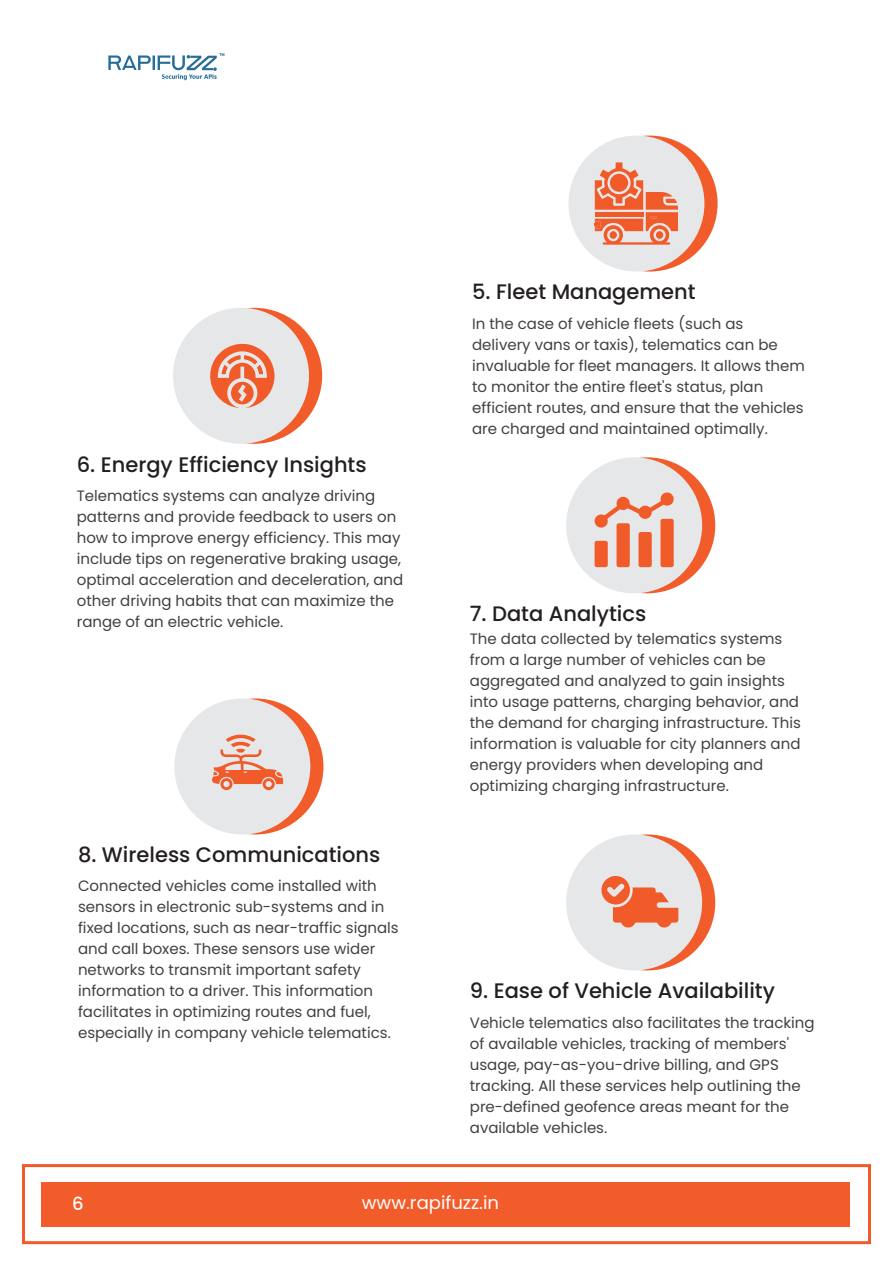
<style>
.page{position:relative;width:893px;height:1263px;background:#fff}
.page>*{position:absolute;margin:0;border:0;box-sizing:border-box;transform-origin:0 0}
.t1{font:500 21px "Poppins";color:#231f20}
.t2{font:18px "Poppins";color:#fff}
.t3{font:500 18px "Poppins";color:#fff}
.t4{font:15px/21px "Poppins";color:#414042}
</style>
<div class="page">
<div style="left:186px;top:308px;width:136px;height:136px;background:#f15c2a;border-radius:50%"></div>
<div style="left:173px;top:308px;width:136px;height:136px;background:#e6e7e8;border-radius:50%"></div>
<div style="left:187px;top:698px;width:136px;height:136px;background:#f15c2a;border-radius:50%"></div>
<div style="left:174px;top:698px;width:136px;height:136px;background:#e6e7e8;border-radius:50%"></div>
<div style="left:579px;top:834px;width:136px;height:136px;background:#f15c2a;border-radius:50%"></div>
<div style="left:566px;top:834px;width:136px;height:136px;background:#e6e7e8;border-radius:50%"></div>
<svg style="left:601px;top:876px;width:77px;height:51px"></svg>
<svg style="left:210px;top:344px;width:64px;height:64px"></svg>
<div style="left:582px;top:136px;width:136px;height:136px;background:#f15c2a;border-radius:50%"></div>
<div style="left:568px;top:136px;width:136px;height:136px;background:#e6e7e8;border-radius:50%"></div>
<svg style="left:595px;top:162px;width:83px;height:83px"></svg>
<div style="left:610px;top:174px;width:18px;height:18px;background:#f15a29;border-radius:50%"></div>
<div style="left:656px;top:231px;width:7px;height:8px;background:#f15a29;border-radius:50%"></div>
<div style="left:610px;top:231px;width:7px;height:8px;background:#f15a29;border-radius:50%"></div>
<div style="left:579px;top:457px;width:136px;height:136px;background:#f15c2a;border-radius:50%"></div>
<div style="left:566px;top:457px;width:136px;height:136px;background:#e6e7e8;border-radius:50%"></div>
<svg style="left:595px;top:492px;width:79px;height:75px"></svg>
<svg style="left:226px;top:733px;width:30px;height:9px"></svg>
<svg style="left:212px;top:741px;width:71px;height:49px"></svg>
<svg style="left:108px;top:53px;width:116px;height:27px"></svg>
<div style="left:41px;top:1182px;width:809px;height:45px;background:#f15c2a"></div>
<div style="left:22px;top:1164px;width:849px;height:80px;border:3px solid #f15a29"></div>
<h1 class="t1" style="left:472px;top:280px;width:225px">5. Fleet Management</h1>
<h1 class="t1" style="left:77px;top:452px;width:291px">6. Energy Efficiency Insights</h1>
<p class="t4" style="left:77px;top:485px;width:328px">Telematics systems can analyze driving patterns and provide feedback to users on how to improve energy efficiency. This may include tips on regenerative braking usage, optimal acceleration and deceleration, and other driving habits that can maximize the range of an electric vehicle.</p>
<h1 class="t1" style="left:78px;top:843px;width:304px">8. Wireless Communications</h1>
<p class="t4" style="left:78px;top:875px;width:322px">Connected vehicles come installed with sensors in electronic sub-systems and in fixed locations, such as near-traffic signals and call boxes. These sensors use wider networks to transmit important safety information to a driver. This information facilitates in optimizing routes and fuel, especially in company vehicle telematics.</p>
<p class="t4" style="left:472px;top:313px;width:334px">In the case of vehicle fleets (such as delivery vans or taxis), telematics can be invaluable for fleet managers. It allows them to monitor the entire fleet's status, plan efficient routes, and ensure that the vehicles are charged and maintained optimally.</p>
<h1 class="t1" style="left:470px;top:602px;width:178px">7. Data Analytics</h1>
<p class="t4" style="left:470px;top:629px;width:333px">The data collected by telematics systems from a large number of vehicles can be aggregated and analyzed to gain insights into usage patterns, charging behavior, and the demand for charging infrastructure. This information is valuable for city planners and energy providers when developing and optimizing charging infrastructure.</p>
<h1 class="t1" style="left:470px;top:979px;width:307px">9. Ease of Vehicle Availability</h1>
<p class="t4" style="left:470px;top:1012px;width:346px">Vehicle telematics also facilitates the tracking of available vehicles, tracking of members' usage, pay-as-you-drive billing, and GPS tracking. All these services help outlining the pre-defined geofence areas meant for the available vehicles.</p>
<p class="t3" style="left:72px;top:1193px;width:13px">6</p>
<p class="t2" style="left:362px;top:1192px;width:139px">www.rapifuzz.in</p>
</div>
